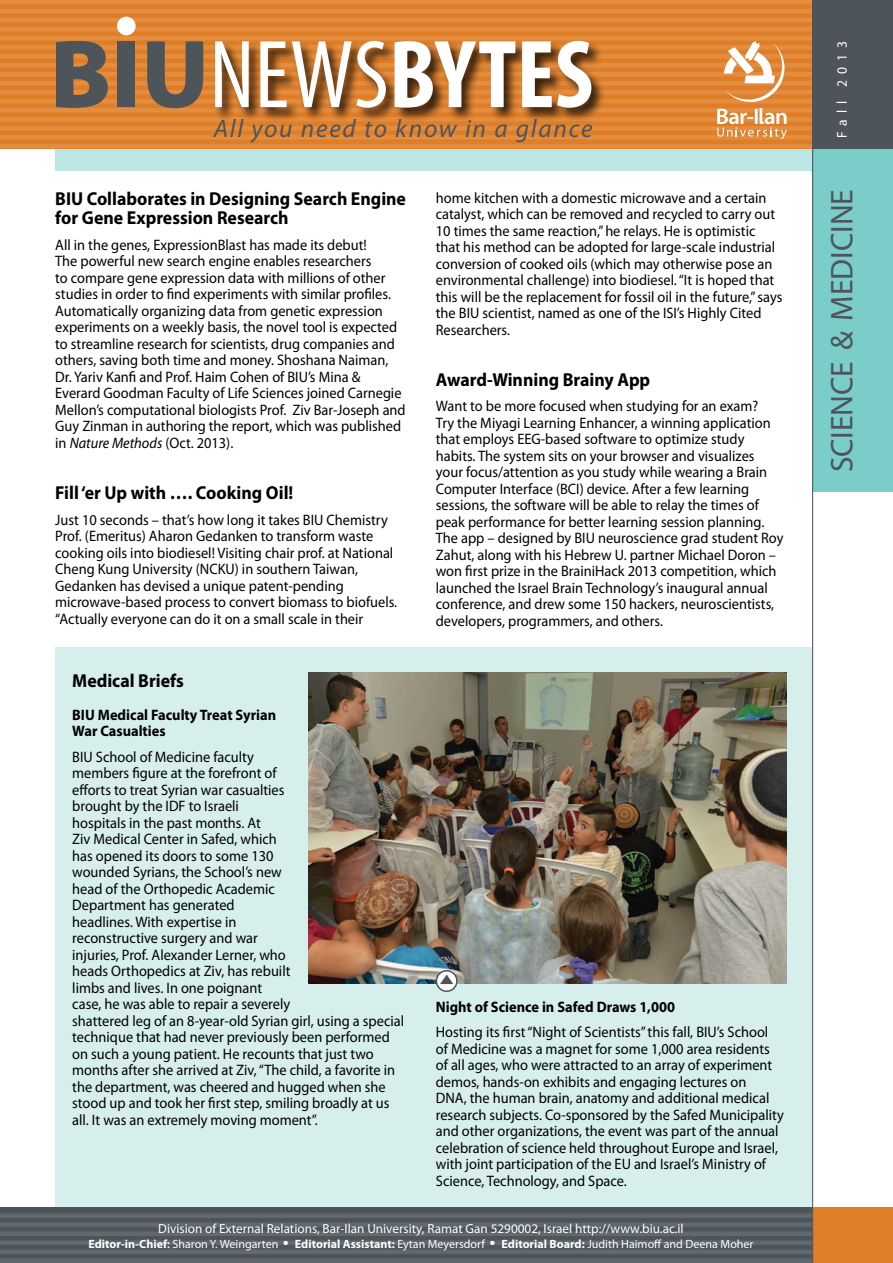
<style>
.page{position:relative;width:893px;height:1263px;background:#fff}
.page>*{position:absolute;margin:0;border:0;box-sizing:border-box;transform-origin:0 0}
.t1{font:700 condensed 97.5px "Myriad Pro";color:#fff}
.t2{font:31.5px "Myriad Pro";color:#4d555b}
.t3{font:italic 25.35px "Myriad Pro";letter-spacing:.07em;color:#4d555b}
.t4{font:700 18.75px/18.8px "Myriad Pro";color:#000;scale:.95 1}
.t5{font:15.15px/16.5px "Myriad Pro";color:#000;scale:.95 1}
.t6{font:700 15.15px/16.5px "Myriad Pro";color:#000;scale:.95 1}
.t7{font:14.25px "Myriad Pro";letter-spacing:.45em;color:#fff;scale:.95 1}
.t8{font:13.2px "Myriad Pro";color:#fff}
.t9{font:12px "Myriad Pro";color:#fff}
.s1{font-weight:900;font-stretch:normal;color:#4d555b}
.s2{font-weight:400}
.s3{font-style:italic}
.s4{font-weight:700}
.s5{font-weight:600}
</style>
<div class="page">
<div style="left:55px;top:647px;width:758px;height:561px;background:#d6eeec"></div>
<div style="left:55px;top:0;width:838px;height:170px;background:#bce6e3"></div>
<div style="left:0;top:0;width:842px;height:149px;background:#e07e27"></div>
<div style="left:0;top:0;width:893px;height:5px;background:#e38d40"></div>
<div style="left:0;top:9px;width:893px;height:5px;background:#e38d40"></div>
<div style="left:0;top:18px;width:893px;height:5px;background:#e38d40"></div>
<div style="left:0;top:27px;width:893px;height:5px;background:#e38d40"></div>
<div style="left:0;top:36px;width:893px;height:5px;background:#e38d40"></div>
<div style="left:0;top:45px;width:893px;height:5px;background:#e38d40"></div>
<div style="left:0;top:54px;width:893px;height:5px;background:#e38d40"></div>
<div style="left:0;top:63px;width:893px;height:5px;background:#e38d40"></div>
<div style="left:0;top:72px;width:893px;height:5px;background:#e38d40"></div>
<div style="left:0;top:81px;width:893px;height:5px;background:#e38d40"></div>
<div style="left:0;top:90px;width:893px;height:5px;background:#e38d40"></div>
<div style="left:0;top:99px;width:893px;height:5px;background:#e38d40"></div>
<div style="left:0;top:108px;width:893px;height:5px;background:#e38d40"></div>
<div style="left:0;top:117px;width:893px;height:5px;background:#e38d40"></div>
<div style="left:0;top:126px;width:893px;height:5px;background:#e38d40"></div>
<div style="left:0;top:135px;width:893px;height:5px;background:#e38d40"></div>
<div style="left:0;top:144px;width:893px;height:5px;background:#e38d40"></div>
<div style="left:812px;top:0;width:81px;height:491px;background:#7acdc8"></div>
<div style="left:0;top:1208px;width:842px;height:55px;background:#4d555b"></div>
<div style="left:812px;top:0;width:81px;height:149px;background:#4d555b"></div>
<div style="left:117px;top:17px;width:19px;height:18px;background:#fff;border-radius:50%"></div>
<div style="left:214px;top:40px;width:393px;height:83px;background:#000;opacity:.75"></div>
<div style="left:0;top:1213px;width:893px;height:5px;background:#61696e"></div>
<div style="left:0;top:1222px;width:893px;height:5px;background:#61696e"></div>
<div style="left:0;top:1231px;width:893px;height:5px;background:#61696e"></div>
<div style="left:0;top:1240px;width:893px;height:5px;background:#61696e"></div>
<div style="left:0;top:1249px;width:893px;height:5px;background:#61696e"></div>
<div style="left:0;top:1258px;width:893px;height:5px;background:#61696e"></div>
<div style="left:812px;top:1208px;width:81px;height:55px;background:#e07e27"></div>
<hr style="left:812px;top:0;width:1px;height:1263px;background:#4d555b">
<svg style="left:724px;top:41px;width:60px;height:61px"></svg>
<svg style="left:717px;top:108px;width:70px;height:31px"></svg>
<img style="left:308px;top:673px;width:479px;height:310px">
<svg style="left:436px;top:971px;width:21px;height:20px"></svg>
<div style="left:436px;top:970px;width:22px;height:22px;border:2px solid #4d555b;border-radius:50%"></div>
<svg style="left:440px;top:974px;width:13px;height:10px"></svg>
<h1 class="t1" style="left:50px;top:14px;width:545px"><span class="s1">BIU</span><span class="s2">NEWS</span>BYTES</h1>
<h3 class="t3" style="left:214px;top:113px;width:380px">All you need to know in a glance</h3>
<p class="t4" style="left:55px;top:189px;width:371px">BIU Collaborates in Designing Search Engine for Gene Expression Research</p>
<p class="t5" style="left:55px;top:236px;width:370px">All in the genes, ExpressionBlast has made its debut!<br>The powerful new search engine enables researchers<br>to compare gene expression data with millions of other studies in order to find experiments with similar profiles.<br>Automatically organizing data from genetic expression experiments on a weekly basis, the novel tool is expected to streamline research for scientists, drug companies and others, saving both time and money. Shoshana Naiman, Dr. Yariv Kanfi and Prof. Haim Cohen of BIU’s Mina &amp; Everard Goodman Faculty of Life Sciences joined Carnegie Mellon’s computational biologists Prof. Ziv Bar-Joseph and Guy Zinman in authoring the report, which was published in <span class="s3">Nature Methods</span> (Oct. 2013).</p>
<p class="t4" style="left:55px;top:483px;width:252px">Fill ‘er Up with …. Cooking Oil!</p>
<p class="t5" style="left:55px;top:511px;width:361px">Just 10 seconds – that’s how long it takes BIU Chemistry Prof. (Emeritus) Aharon Gedanken to transform waste cooking oils into biodiesel! Visiting chair prof. at National Cheng Kung University (NCKU) in southern Taiwan, Gedanken has devised a unique patent-pending microwave-based process to convert biomass to biofuels. “Actually everyone can do it on a small scale in their</p>
<p class="t4" style="left:72px;top:670px;width:119px">Medical Briefs</p>
<p class="t6" style="left:72px;top:706px;width:216px">BIU Medical Faculty Treat Syrian<br>War Casualties</p>
<p class="t5" style="left:72px;top:748px;width:351px">BIU School of Medicine faculty<br>members figure at the forefront of<br>efforts to treat Syrian war casualties<br>brought by the IDF to Israeli<br>hospitals in the past months. At<br>Ziv Medical Center in Safed, which<br>has opened its doors to some 130<br>wounded Syrians, the School’s new<br>head of the Orthopedic Academic<br>Department has generated<br>headlines. With expertise in<br>reconstructive surgery and war<br>injuries, Prof. Alexander Lerner, who<br>heads Orthopedics at Ziv, has rebuilt<br>limbs and lives. In one poignant<br>case, he was able to repair a severely<br>shattered leg of an 8-year-old Syrian girl, using a special technique that had never previously been performed on such a young patient. He recounts that just two months after she arrived at Ziv, “The child, a favorite in the department, was cheered and hugged when she stood up and took her first step, smiling broadly at us all. It was an extremely moving moment”.</p>
<p class="t5" style="left:436px;top:189px;width:366px">home kitchen with a domestic microwave and a certain catalyst, which can be removed and recycled to carry out 10 times the same reaction,” he relays. He is optimistic that his method can be adopted for large-scale industrial conversion of cooked oils (which may otherwise pose an environmental challenge) into biodiesel. “It is hoped that this will be the replacement for fossil oil in the future,” says the BIU scientist, named as one of the ISI’s Highly Cited Researchers.</p>
<p class="t4" style="left:436px;top:369px;width:227px">Award-Winning Brainy App</p>
<p class="t5" style="left:436px;top:397px;width:367px">Want to be more focused when studying for an exam?<br>Try the Miyagi Learning Enhancer, a winning application that employs EEG-based software to optimize study habits. The system sits on your browser and visualizes your focus/attention as you study while wearing a Brain Computer Interface (BCI) device. After a few learning sessions, the software will be able to relay the times of peak performance for better learning session planning.<br>The app – designed by BIU neuroscience grad student Roy Zahut, along with his Hebrew U. partner Michael Doron – won first prize in the BrainiHack 2013 competition, which launched the Israel Brain Technology’s inaugural annual conference, and drew some 150 hackers, neuroscientists, developers, programmers, and others.</p>
<p class="t6" style="left:436px;top:998px;width:253px">Night of Science in Safed Draws 1,000</p>
<p class="t5" style="left:436px;top:1023px;width:368px">Hosting its first “Night of Scientists” this fall, BIU’s School of Medicine was a magnet for some 1,000 area residents of all ages, who were attracted to an array of experiment demos, hands-on exhibits and engaging lectures on<br>DNA, the human brain, anatomy and additional medical research subjects. Co-sponsored by the Safed Municipality and other organizations, the event was part of the annual celebration of science held throughout Europe and Israel, with joint participation of the EU and Israel’s Ministry of Science, Technology, and Space.</p>
<p class="t8" style="left:158px;top:1220px;width:527px">Division of External Relations, Bar-Ilan University, Ramat Gan 5290002, Israel http://www.biu.ac.il</p>
<p class="t9" style="left:88px;top:1236px;width:667px"><span class="s4">Editor-in-Chief</span><span class="s5">:</span> Sharon Y. Weingarten ● <span class="s4">Editorial Assistant:</span> Eytan Meyersdorf ● <span class="s4">Editorial Board:</span> Judith Haimoff and Deena Moher</p>
<p class="t7" style="left:833px;top:138px;width:103px;rotate:-90deg">Fall 2013</p>
<h2 class="t2" style="left:822px;top:472px;width:285px;rotate:-90deg">SCIENCE &amp; MEDICINE</h2>
</div>
